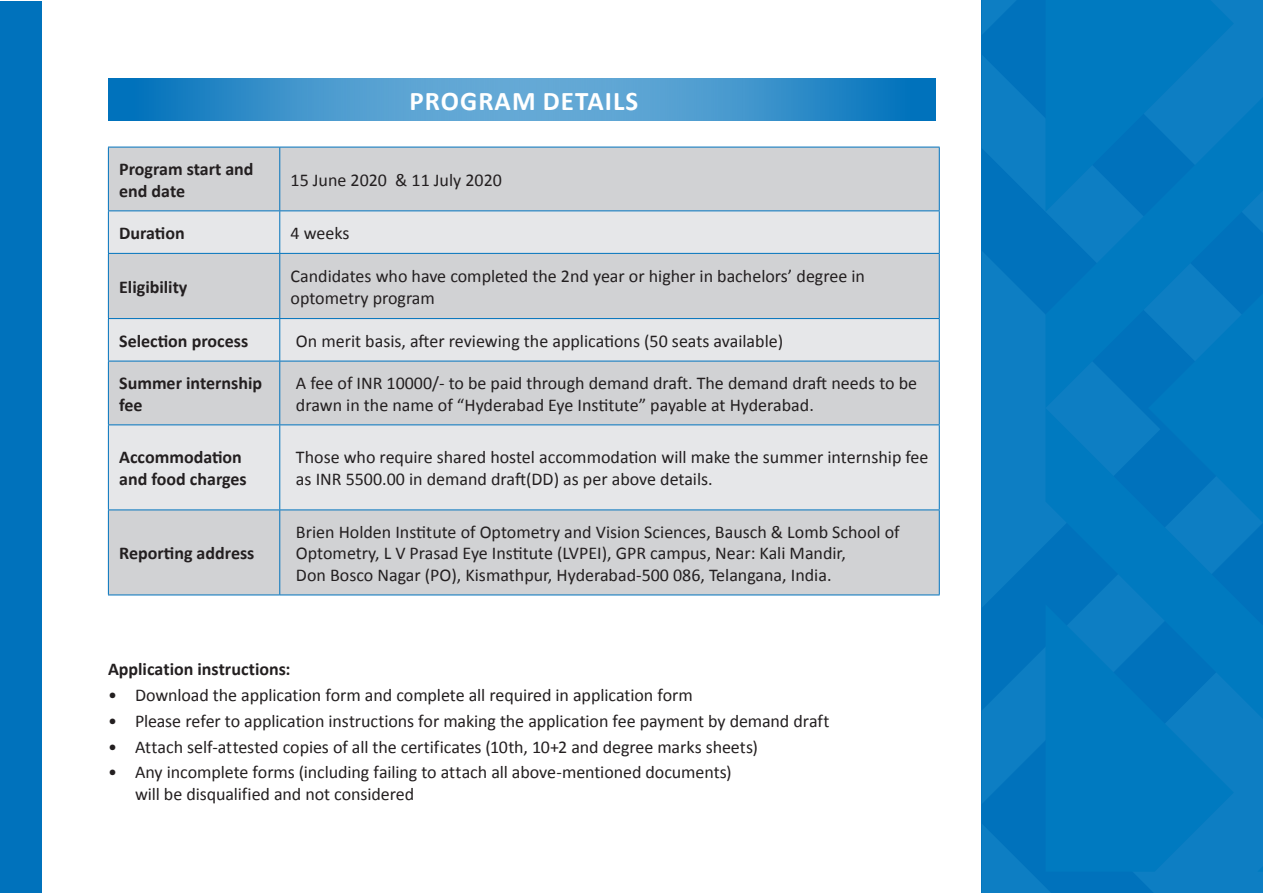
<style>
.page{position:relative;width:1263px;height:893px;background:#fff}
.page>*{position:absolute;margin:0;border:0;box-sizing:border-box;transform-origin:0 0}
.t1{font:700 27px "Calibri";letter-spacing:.04em;color:#fff}
.t2{font:18px/21.6px "Calibri";color:#231f20}
.Running_Text{font:700 18px/21.6px "Calibri";color:#231f20}
</style>
<div class="page">
<div style="left:0;top:1px;width:42px;height:892px;background:#0072bc"></div>
<svg style="left:982px;top:823px;width:69px;height:70px;background:#0678bf"></svg>
<svg style="left:982px;top:587px;width:63px;height:217px;background:#0577bf"></svg>
<svg style="left:1075px;top:783px;width:188px;height:110px;background:#097bc1"></svg>
<svg style="left:1257px;top:802px;width:6px;height:70px"></svg>
<svg style="left:1045px;top:587px;width:218px;height:196px;background:#0479c0"></svg>
<svg style="left:1045px;top:604px;width:189px;height:268px;background:#0279c0"></svg>
<svg style="left:982px;top:0;width:281px;height:587px;background:#0479c0"></svg>
<div style="left:109px;top:148px;width:830px;height:447px;background:#d1d2d4"></div>
<svg style="left:109px;top:211px;width:830px;height:299px;background:#dbdddf"></svg>
<hr style="left:108px;top:147px;width:1px;height:63px;background:#0072bc">
<hr style="left:108px;top:147px;width:172px;height:1px;background:#0072bc">
<hr style="left:280px;top:147px;width:660px;height:1px;background:#0072bc">
<hr style="left:279px;top:147px;width:1px;height:63px;background:#0072bc">
<hr style="left:939px;top:147px;width:1px;height:63px;background:#0072bc">
<hr style="left:108px;top:211px;width:1px;height:42px;background:#0072bc">
<hr style="left:108px;top:210px;width:172px;height:1px;background:#0072bc">
<hr style="left:280px;top:210px;width:660px;height:1px;background:#0072bc">
<hr style="left:279px;top:211px;width:1px;height:42px;background:#0072bc">
<hr style="left:939px;top:211px;width:1px;height:42px;background:#0072bc">
<hr style="left:108px;top:254px;width:1px;height:64px;background:#0072bc">
<hr style="left:108px;top:253px;width:172px;height:1px;background:#0072bc">
<hr style="left:280px;top:253px;width:660px;height:1px;background:#0072bc">
<hr style="left:279px;top:254px;width:1px;height:64px;background:#0072bc">
<hr style="left:939px;top:254px;width:1px;height:64px;background:#0072bc">
<hr style="left:108px;top:319px;width:1px;height:42px;background:#0072bc">
<hr style="left:108px;top:318px;width:172px;height:1px;background:#0072bc">
<hr style="left:280px;top:318px;width:660px;height:1px;background:#0072bc">
<hr style="left:279px;top:319px;width:1px;height:42px;background:#0072bc">
<hr style="left:939px;top:319px;width:1px;height:42px;background:#0072bc">
<hr style="left:108px;top:361px;width:1px;height:63px;background:#0072bc">
<hr style="left:108px;top:361px;width:172px;height:1px;background:#0072bc">
<hr style="left:280px;top:361px;width:660px;height:1px;background:#0072bc">
<hr style="left:279px;top:361px;width:1px;height:63px;background:#0072bc">
<hr style="left:939px;top:361px;width:1px;height:63px;background:#0072bc">
<hr style="left:108px;top:425px;width:1px;height:85px;background:#0072bc">
<hr style="left:108px;top:424px;width:172px;height:1px;background:#0072bc">
<hr style="left:280px;top:424px;width:660px;height:1px;background:#0072bc">
<hr style="left:279px;top:425px;width:1px;height:85px;background:#0072bc">
<hr style="left:939px;top:425px;width:1px;height:85px;background:#0072bc">
<hr style="left:108px;top:510px;width:1px;height:85px;background:#0072bc">
<hr style="left:108px;top:510px;width:172px;height:1px;background:#0072bc">
<hr style="left:280px;top:510px;width:660px;height:1px;background:#0072bc">
<hr style="left:279px;top:510px;width:1px;height:85px;background:#0072bc">
<hr style="left:939px;top:510px;width:1px;height:85px;background:#0072bc">
<hr style="left:108px;top:595px;width:172px;height:1px;background:#0072bc">
<hr style="left:280px;top:595px;width:660px;height:1px;background:#0072bc">
<svg style="left:108px;top:79px;width:827px;height:42px;background:#3e93cb"></svg>
<p class="t1" style="left:409px;top:84px;width:230px">PROGRAM DETAILS</p>
<p class="Running_Text" style="left:119px;top:158px;width:136px">Program start and end date</p>
<p class="t2" style="left:291px;top:169px;width:213px">15 June 2020 &amp; 11 July 2020</p>
<p class="Running_Text" style="left:119px;top:222px;width:67px">Duration</p>
<p class="t2" style="left:291px;top:222px;width:60px">4 weeks</p>
<p class="Running_Text" style="left:119px;top:276px;width:70px">Eligibility</p>
<p class="t2" style="left:291px;top:265px;width:576px">Candidates who have completed the 2nd year or higher in bachelors’ degree in optometry program</p>
<p class="Running_Text" style="left:119px;top:330px;width:130px">Selection process</p>
<p class="t2" style="left:296px;top:330px;width:489px">On merit basis, after reviewing the applications (50 seats available)</p>
<p class="Running_Text" style="left:119px;top:372px;width:144px">Summer internship fee</p>
<p class="t2" style="left:296px;top:372px;width:623px">A fee of INR 10000/- to be paid through demand draft. The demand draft needs to be drawn in the name of “Hyderabad Eye Institute” payable at Hyderabad.</p>
<p class="Running_Text" style="left:119px;top:447px;width:129px">Accommodation and food charges</p>
<p class="t2" style="left:296px;top:447px;width:634px">Those who require shared hostel accommodation will make the summer internship fee as INR 5500.00 in demand draft(DD) as per above details.</p>
<p class="Running_Text" style="left:119px;top:542px;width:137px">Reporting address</p>
<p class="t2" style="left:296px;top:521px;width:605px">Brien Holden Institute of Optometry and Vision Sciences, Bausch &amp; Lomb School of<br>Optometry, L V Prasad Eye Institute (LVPEI), GPR campus, Near: Kali Mandir,<br>Don Bosco Nagar (PO), Kismathpur, Hyderabad-500 086, Telangana, India.</p>
<p class="Running_Text" style="left:108px;top:658px;width:184px">Application instructions:</p>
<p class="t2" style="left:108px;top:684px;width:586px">• Download the application form and complete all required in application form</p>
<p class="t2" style="left:108px;top:710px;width:723px">• Please refer to application instructions for making the application fee payment by demand draft</p>
<p class="t2" style="left:108px;top:736px;width:651px">• Attach self-attested copies of all the certificates (10th, 10+2 and degree marks sheets)</p>
<p class="t2" style="left:135px;top:762px;width:598px;text-indent:-27px">• Any incomplete forms (including failing to attach all above-mentioned documents) will be disqualified and not considered</p>
</div>
